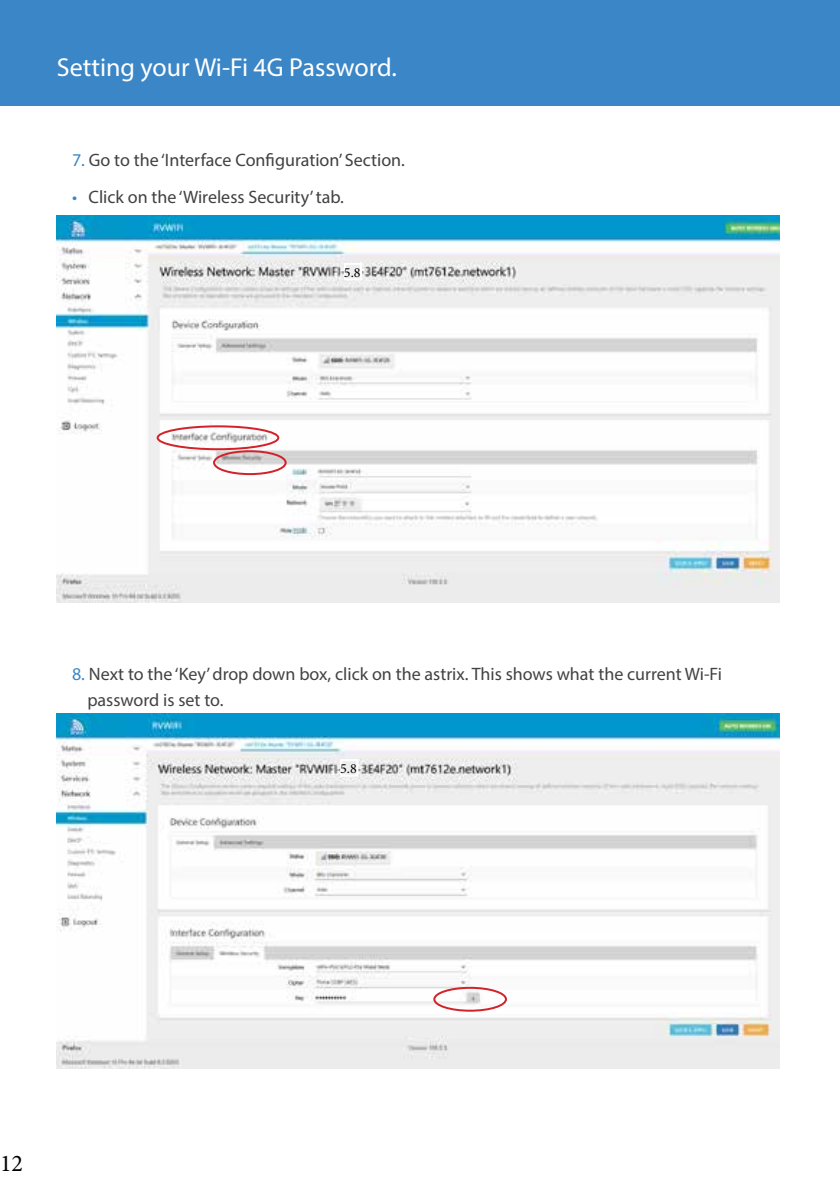
<style>
.page{position:relative;width:840px;height:1191px;background:#fff}
.page>*{position:absolute;margin:0;border:0;box-sizing:border-box;transform-origin:0 0}
.t1{font:26px "Myriad Pro";color:#fff}
.t2{font:24px "Minion Pro";color:#000}
.t3{font:18px/26px "Myriad Pro";color:#424243}
.t4{font:18px "Myriad Pro";color:#414042}
.t5{font:14px "Minion Pro";color:#000}
.s1{color:#3b86c6}
</style>
<div class="page">
<div style="left:0;top:0;width:839px;height:106px;background:#3b86c6"></div>
<img style="left:57px;top:215px;width:721px;height:387px">
<div style="left:156px;top:425px;width:123px;height:25px;border:2px solid #d2232a;border-radius:50%"></div>
<div style="left:213px;top:450px;width:73px;height:25px;border:2px solid #d2232a;border-radius:50%"></div>
<img style="left:57px;top:713px;width:721px;height:355px">
<div style="left:433px;top:986px;width:73px;height:25px;border:2px solid #d2232a;border-radius:50%"></div>
<div style="left:344px;top:263px;width:18px;height:17px;background:#eee;border:2px solid #fff"></div>
<div style="left:340px;top:759px;width:18px;height:17px;background:#eee;border:2px solid #fff"></div>
<h1 class="t1" style="left:57px;top:51px;width:341px">Setting your Wi-Fi 4G Password.</h1>
<p class="t4" style="left:72px;top:149px;width:334px"><span class="s1">7.</span> Go to the ‘Interface Configuration’ Section.</p>
<p class="t4" style="left:72px;top:186px;width:273px"><span class="s1">•</span> Click on the ‘Wireless Security’ tab.</p>
<p class="t5" style="left:344px;top:263px;width:18px">5.8</p>
<p class="t3" style="left:87px;top:660px;width:636px;text-indent:-15px"><span class="s1">8.</span> Next to the ‘Key’ drop down box, click on the astrix. This shows what the current Wi-Fi password is set to.</p>
<p class="t5" style="left:340px;top:759px;width:18px">5.8</p>
<h2 class="t2" style="left:0;top:1146px;width:25px">12</h2>
</div>
